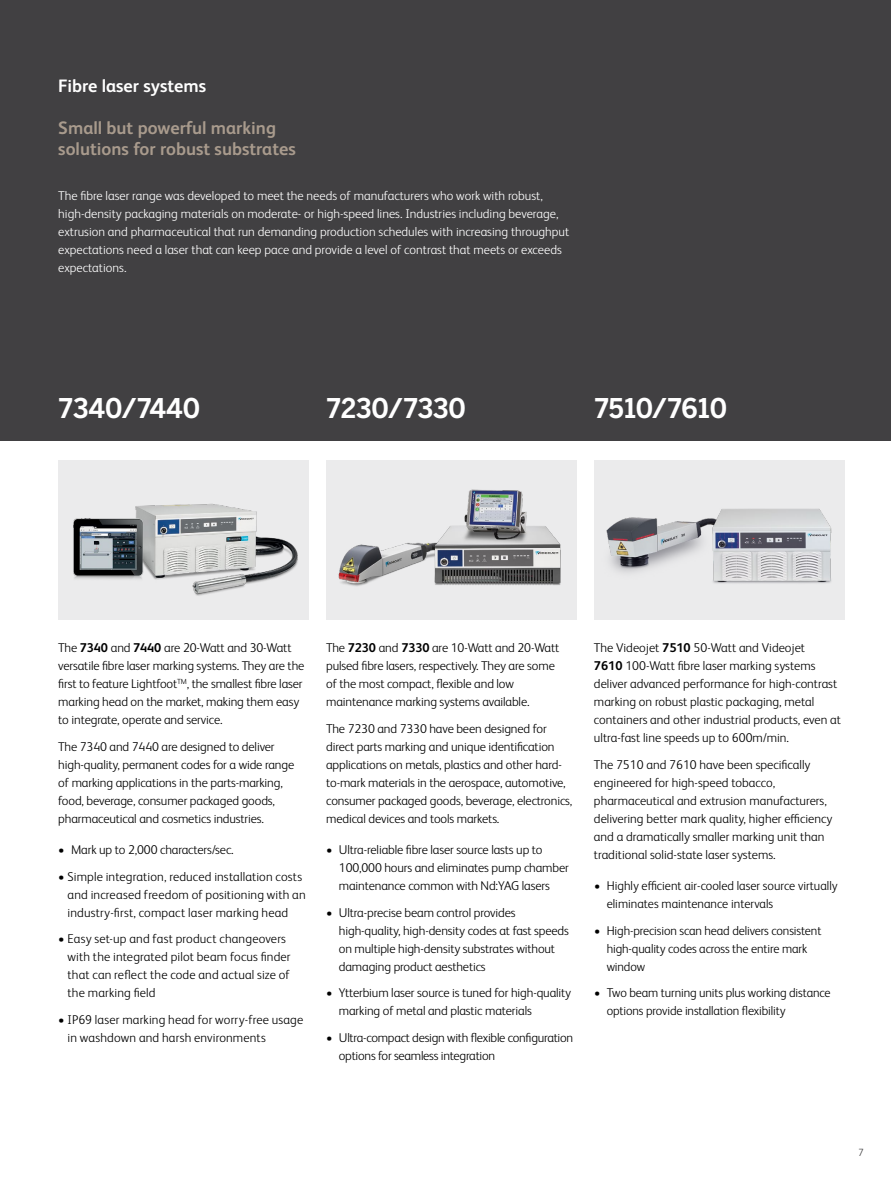
<style>
.page{position:relative;width:891px;height:1188px;background:#fff}
.page>*{position:absolute;margin:0;border:0;box-sizing:border-box;transform-origin:0 0}
.t1{font:700 27px "Benton Gothic";letter-spacing:-.03em;color:#fff}
.t2{font:700 18px/21px "FS Albert Pro";color:#a99b8d}
.t3{font:700 18px "FS Albert Pro";color:#fff}
.t4{font:300 12.75px/18px "FS Albert Pro";letter-spacing:-.01em;color:#000}
.t5{font:300 12.75px/18px "FS Albert Pro";color:#fff}
.t6{font:300 12.75px/18px "FS Albert Pro";letter-spacing:.01em;color:#000}
.t7{font:300 10.5px "FS Albert Pro";color:#414042}
.s1{font-weight:700}
</style>
<div class="page">
<div style="left:0;top:0;width:891px;height:441px;background:#414042"></div>
<div style="left:326px;top:460px;width:251px;height:159px;background:#ebebec"></div>
<img style="left:338px;top:489px;width:223px;height:97px">
<div style="left:594px;top:460px;width:251px;height:159px;background:#ebebec"></div>
<img style="left:606px;top:508px;width:226px;height:76px">
<div style="left:58px;top:460px;width:251px;height:159px;background:#ebebec"></div>
<img style="left:73px;top:503px;width:225px;height:93px">
<h2 class="t3" style="left:58px;top:73px;width:149px">Fibre laser systems</h2>
<h2 class="t2" style="left:58px;top:117px;width:239px">Small but powerful marking solutions for robust substrates</h2>
<p class="t5" style="left:58px;top:186px;width:513px">The fibre laser range was developed to meet the needs of manufacturers who work with robust, high-density packaging materials on moderate- or high-speed lines. Industries including beverage, extrusion and pharmaceutical that run demanding production schedules with increasing throughput expectations need a laser that can keep pace and provide a level of contrast that meets or exceeds expectations.</p>
<h1 class="t1" style="left:58px;top:392px;width:144px">7340/7440</h1>
<h1 class="t1" style="left:594px;top:392px;width:135px">7510/7610</h1>
<h1 class="t1" style="left:326px;top:392px;width:141px">7230/7330</h1>
<p class="t4" style="left:58px;top:638px;width:248px">The <span class="s1">7340</span> and <span class="s1">7440</span> are 20-Watt and 30-Watt versatile fibre laser marking systems. They are the first to feature Lightfoot<sup>TM</sup>, the smallest fibre laser marking head on the market, making them easy to integrate, operate and service.</p>
<p class="t4" style="left:58px;top:737px;width:237px">The 7340 and 7440 are designed to deliver high-quality, permanent codes for a wide range of marking applications in the parts-marking, food, beverage, consumer packaged goods, pharmaceutical and cosmetics industries.</p>
<p class="t4" style="left:58px;top:840px;width:177px">• Mark up to 2,000 characters/sec.</p>
<p class="t6" style="left:68px;top:867px;width:240px;text-indent:-9px">• Simple integration, reduced installation costs and increased freedom of positioning with an industry-first, compact laser marking head</p>
<p class="t6" style="left:68px;top:929px;width:225px;text-indent:-9px">• Easy set-up and fast product changeovers with the integrated pilot beam focus finder that can reflect the code and actual size of the marking field</p>
<p class="t6" style="left:68px;top:1010px;width:237px;text-indent:-9px">• IP69 laser marking head for worry-free usage in washdown and harsh environments</p>
<p class="t4" style="left:326px;top:638px;width:235px">The <span class="s1">7230</span> and <span class="s1">7330</span> are 10-Watt and 20-Watt pulsed fibre lasers, respectively. They are some of the most compact, flexible and low maintenance marking systems available.</p>
<p class="t4" style="left:326px;top:719px;width:248px">The 7230 and 7330 have been designed for direct parts marking and unique identification applications on metals, plastics and other hard&shy;to-mark materials in the aerospace, automotive, consumer packaged goods, beverage, electronics, medical devices and tools markets.</p>
<p class="t4" style="left:339px;top:840px;width:232px;text-indent:-13px">• Ultra-reliable fibre laser source lasts up to<br>100,000 hours and eliminates pump chamber maintenance common with Nd:YAG lasers</p>
<p class="t4" style="left:339px;top:903px;width:232px;text-indent:-13px">• Ultra-precise beam control provides high-quality, high-density codes at fast speeds on multiple high-density substrates without damaging product aesthetics</p>
<p class="t4" style="left:339px;top:983px;width:234px;text-indent:-13px">• Ytterbium laser source is tuned for high-quality marking of metal and plastic materials</p>
<p class="t4" style="left:339px;top:1028px;width:236px;text-indent:-13px">• Ultra-compact design with flexible configuration options for seamless integration</p>
<p class="t4" style="left:594px;top:638px;width:249px">The Videojet <span class="s1">7510</span> 50-Watt and Videojet<br><span class="s1">7610</span> 100-Watt fibre laser marking systems deliver advanced performance for high-contrast marking on robust plastic packaging, metal containers and other industrial products, even at ultra-fast line speeds up to 600m/min.</p>
<p class="t4" style="left:594px;top:755px;width:240px">The 7510 and 7610 have been specifically engineered for high-speed tobacco, pharmaceutical and extrusion manufacturers, delivering better mark quality, higher efficiency and a dramatically smaller marking unit than traditional solid-state laser systems.</p>
<p class="t4" style="left:607px;top:876px;width:232px;text-indent:-13px">• Highly efficient air-cooled laser source virtually eliminates maintenance intervals</p>
<p class="t4" style="left:607px;top:921px;width:216px;text-indent:-13px">• High-precision scan head delivers consistent high-quality codes across the entire mark window</p>
<p class="t4" style="left:607px;top:983px;width:225px;text-indent:-13px">• Two beam turning units plus working distance options provide installation flexibility</p>
<p class="t7" style="left:858px;top:1145px;width:7px">7</p>
</div>
